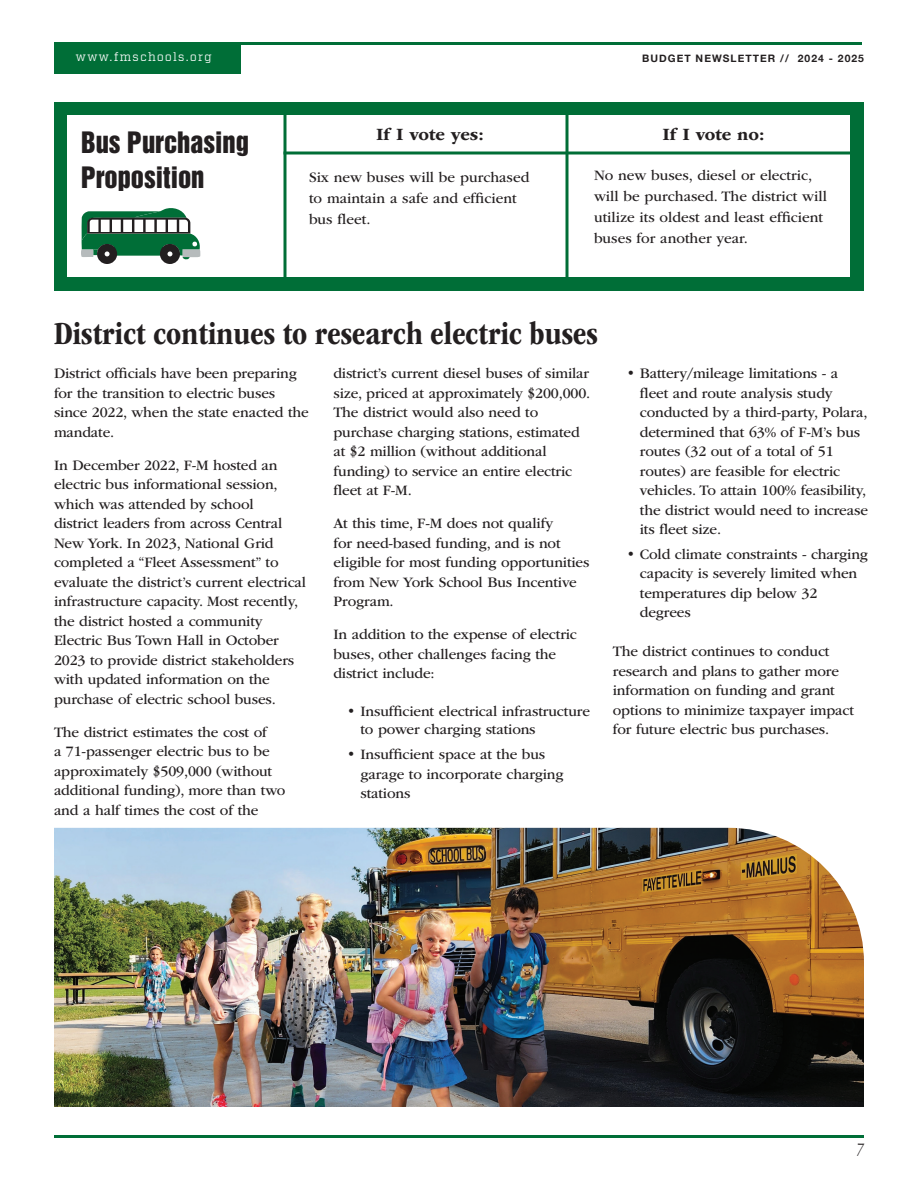
<style>
.page{position:relative;width:918px;height:1188px;background:#fff}
.page>*{position:absolute;margin:0;border:0;box-sizing:border-box;transform-origin:0 0}
.Header_H1{font:700 condensed 33px "ITC Garamond Std";color:#231f20}
.t1{font:27px/34.5px "Helvetica Inserat LT Std";color:#231f20}
.t2{font:700 18px "ITC Garamond Std";color:#231f20}
.t3{font:italic 300 condensed 18px "ITC Garamond Std";color:#231f20}
.Body_Copy_2{font:15px/19.5px "ITC Garamond Std";letter-spacing:-.01em;color:#231f20}
.t4{font:12px "Factoria";letter-spacing:.11em;color:#fff}
.t5{font:700 10.35px "Helvetica Neue";letter-spacing:.1em;color:#231f20}
</style>
<div class="page">
<hr style="left:220px;top:42px;width:642px;height:3px;background:#006e37">
<div style="left:54px;top:42px;width:187px;height:31px;background:#006e37"></div>
<hr style="left:54px;top:1136px;width:810px;height:2px;background:#006e37">
<div style="left:54px;top:102px;width:810px;height:189px;background:#006e37"></div>
<div style="left:68px;top:116px;width:782px;height:162px;background:#fff"></div>
<hr style="left:284px;top:111px;width:2px;height:175px;background:#006e37">
<hr style="left:566px;top:111px;width:2px;height:175px;background:#006e37">
<hr style="left:284px;top:152px;width:566px;height:2px;background:#006e37">
<svg style="left:81px;top:208px;width:120px;height:56px"></svg>
<img style="left:54px;top:828px;width:810px;height:279px">
<p class="t4" style="left:76px;top:50px;width:137px">www.fmschools.org</p>
<p class="t5" style="left:642px;top:50px;width:223px">BUDGET NEWSLETTER // 2024 - 2025</p>
<p class="t1" style="left:81px;top:126px;width:170px">Bus Purchasing<br>Proposition</p>
<p class="t2" style="left:376px;top:124px;width:109px">If I vote yes:</p>
<p class="t2" style="left:662px;top:124px;width:104px">If I vote no:</p>
<p class="Body_Copy_2" style="left:594px;top:165px;width:234px;line-height:21px">No new buses, diesel or electric, will be purchased. The district will utilize its oldest and least efficient buses for another year.</p>
<p class="Body_Copy_2" style="left:309px;top:166px;width:222px;line-height:21px">Six new buses will be purchased to maintain a safe and efficient bus fleet.</p>
<p class="Header_H1" style="left:54px;top:315px;width:545px">District continues to research electric buses</p>
<p class="Body_Copy_2" style="left:54px;top:364px;width:256px">District officials have been preparing for the transition to electric buses since 2022, when the state enacted the mandate.</p>
<p class="Body_Copy_2" style="left:54px;top:455px;width:254px">In December 2022, F-M hosted an electric bus informational session, which was attended by school<br>district leaders from across Central New York. In 2023, National Grid completed a “Fleet Assessment” to evaluate the district’s current electrical infrastructure capacity. Most recently, the district hosted a community Electric Bus Town Hall in October 2023 to provide district stakeholders with updated information on the purchase of electric school buses.</p>
<p class="Body_Copy_2" style="left:54px;top:722px;width:233px">The district estimates the cost of<br>a 71-passenger electric bus to be approximately $509,000 (without additional funding), more than two and a half times the cost of the</p>
<p class="Body_Copy_2" style="left:333px;top:364px;width:258px">district’s current diesel buses of similar size, priced at approximately $200,000.<br>The district would also need to purchase charging stations, estimated at $2 million (without additional funding) to service an entire electric fleet at F-M.</p>
<p class="Body_Copy_2" style="left:333px;top:514px;width:258px">At this time, F-M does not qualify<br>for need-based funding, and is not eligible for most funding opportunities from New York School Bus Incentive<br>Program.</p>
<p class="Body_Copy_2" style="left:333px;top:625px;width:245px">In addition to the expense of electric buses, other challenges facing the district include:</p>
<p class="Body_Copy_2" style="left:360px;top:703px;width:231px;line-height:18px;text-indent:-14px">• Insufficient electrical infrastructure to power charging stations</p>
<p class="Body_Copy_2" style="left:360px;top:745px;width:205px;text-indent:-14px">• Insufficient space at the bus garage to incorporate charging stations</p>
<p class="Body_Copy_2" style="left:640px;top:364px;width:230px;text-indent:-14px">• Battery/mileage limitations - a fleet and route analysis study conducted by a third-party, Polara, determined that 63% of F-M’s bus routes (32 out of a total of 51 routes) are feasible for electric vehicles. To attain 100% feasibility, the district would need to increase its fleet size.</p>
<p class="Body_Copy_2" style="left:640px;top:545px;width:230px;text-indent:-14px">• Cold climate constraints - charging capacity is severely limited when temperatures dip below 32 degrees</p>
<p class="Body_Copy_2" style="left:613px;top:642px;width:243px">The district continues to conduct research and plans to gather more information on funding and grant options to minimize taxpayer impact for future electric bus purchases.</p>
<p class="t3" style="left:856px;top:1140px;width:9px">7</p>
</div>
